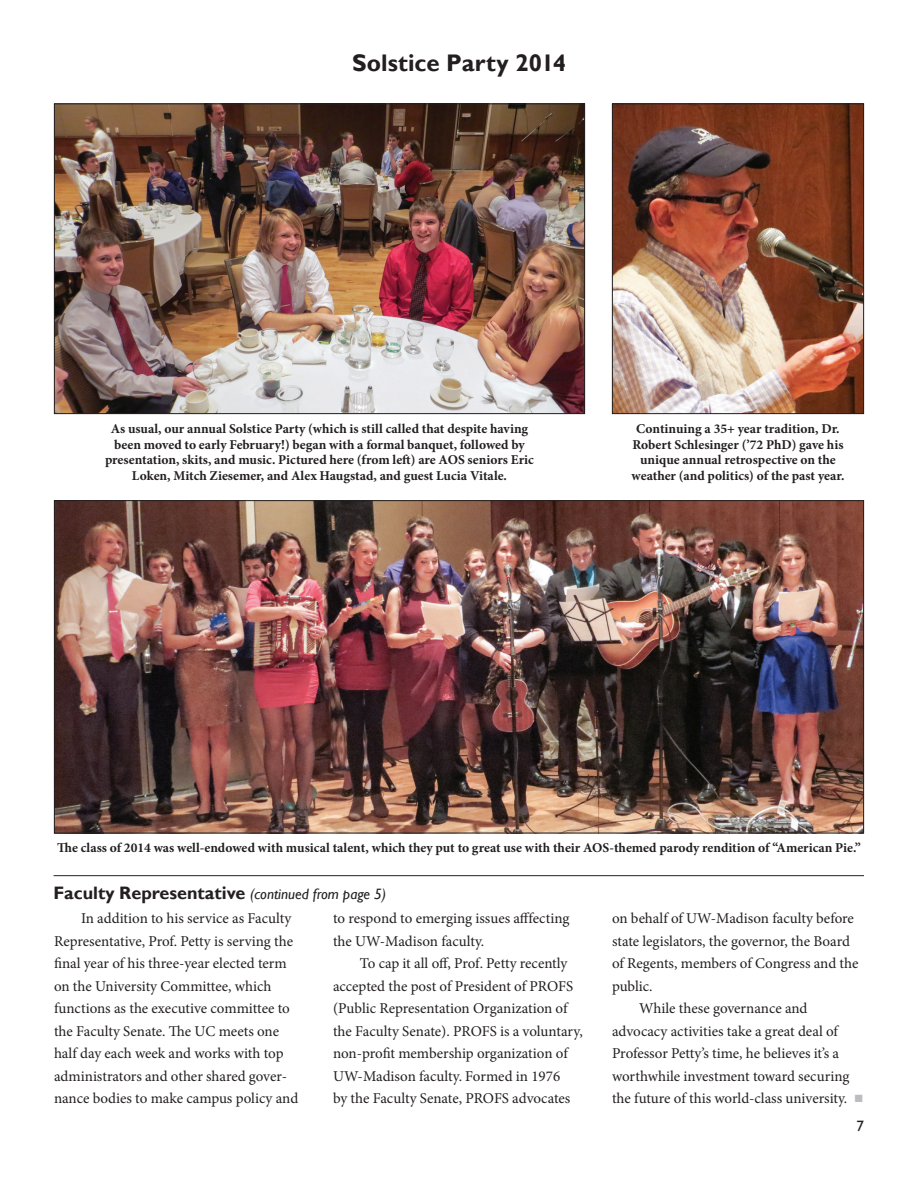
<style>
.page{position:relative;width:918px;height:1188px;background:#fff}
.page>*{position:absolute;margin:0;border:0;box-sizing:border-box;transform-origin:0 0}
.t1{font:700 24px "Gill Sans";letter-spacing:.005em;color:#231f20}
.t2{font:700 18px "Gill Sans";color:#231f20}
.t3{font:15px/22.5px "Minion Pro";color:#231f20}
.t4{font:15px "Gill Sans";color:#231f20}
.t5{font:700 13.5px/15.8px "Minion Pro";color:#231f20;text-align:center}
.s1{font-weight:400;font-style:italic;font-size:15px}
.s2{color:#bcbdc0}
</style>
<div class="page">
<img style="left:56px;top:502px;width:806px;height:329px">
<img style="left:614px;top:106px;width:248px;height:306px">
<div style="left:612px;top:104px;width:252px;height:310px;border:1px solid #231f20"></div>
<img style="left:56px;top:106px;width:527px;height:306px">
<div style="left:54px;top:104px;width:531px;height:310px;border:1px solid #231f20"></div>
<hr style="left:54px;top:875px;width:810px;height:1px;background:#231f20">
<h1 class="t1" style="left:352px;top:48px;width:215px">Solstice Party 2014</h1>
<p class="t5" style="left:105px;top:420px;width:430px">As usual, our annual Solstice Party (which is still called that despite having been moved to early February!) began with a formal banquet, followed by presentation, skits, and music. Pictured here (from left) are AOS seniors Eric Loken, Mitch Ziesemer, and Alex Haugstad, and guest Lucia Vitale.</p>
<p class="t5" style="left:632px;top:420px;width:214px">Continuing a 35+ year tradition, Dr.<br>Robert Schlesinger (’72 PhD) gave his unique annual retrospective on the weather (and politics) of the past year.</p>
<p class="t5" style="left:57px;top:840px;width:805px">The class of 2014 was well-endowed with musical talent, which they put to great use with their AOS-themed parody rendition of “American Pie.”</p>
<p class="t2" style="left:54px;top:882px;width:334px">Faculty Representative <span class="s1">(continued from page 5)</span></p>
<p class="t3" style="left:54px;top:907px;width:246px;text-indent:27px">In addition to his service as Faculty Representative, Prof. Petty is serving the final year of his three-year elected term on the University Committee, which functions as the executive committee to the Faculty Senate. The UC meets one half day each week and works with top administrators and other shared gover&shy;nance bodies to make campus policy and</p>
<p class="t3" style="left:333px;top:907px;width:238px">to respond to emerging issues afffecting the UW-Madison faculty.</p>
<p class="t3" style="left:333px;top:952px;width:251px;text-indent:27px">To cap it all off, Prof. Petty recently accepted the post of President of PROFS (Public Representation Organization of the Faculty Senate). PROFS is a voluntary, non-profit membership organization of UW-Madison faculty. Formed in 1976<br>by the Faculty Senate, PROFS advocates</p>
<p class="t3" style="left:612px;top:907px;width:243px">on behalf of UW-Madison faculty before</p>
<p class="t3" style="left:612px;top:930px;width:240px">state legislators, the governor, the Board</p>
<p class="t3" style="left:612px;top:952px;width:248px">of Regents, members of Congress and the</p>
<p class="t3" style="left:612px;top:975px;width:42px">public.</p>
<p class="t3" style="left:639px;top:997px;width:170px">While these governance and</p>
<p class="t3" style="left:612px;top:1020px;width:228px">advocacy activities take a great deal of</p>
<p class="t3" style="left:612px;top:1042px;width:229px">Professor Petty’s time, he believes it’s a</p>
<p class="t3" style="left:612px;top:1065px;width:239px">worthwhile investment toward securing</p>
<p class="t3" style="left:612px;top:1087px;width:252px">the future of this world-class university. <span class="s2">■</span></p>
<p class="t4" style="left:856px;top:1117px;width:9px">7</p>
</div>
